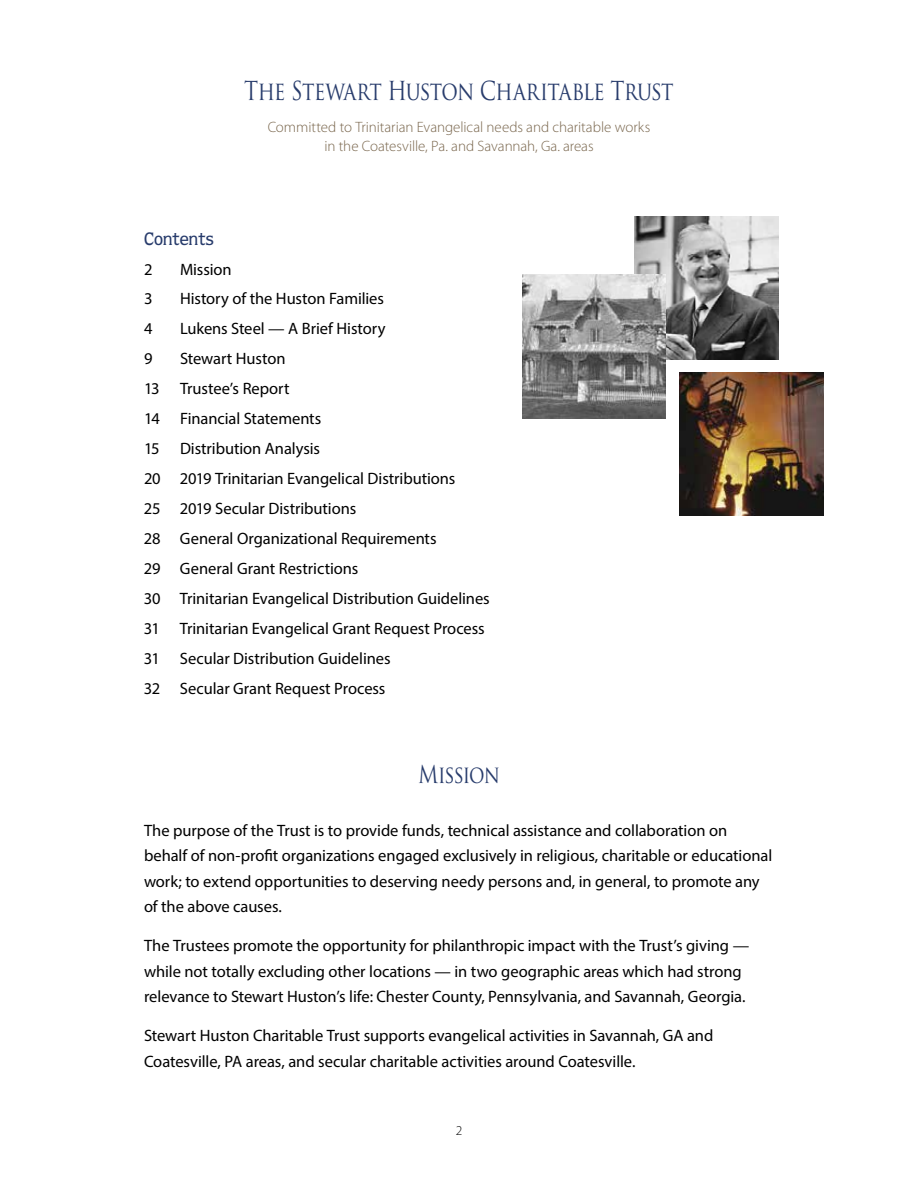
<style>
.page{position:relative;width:918px;height:1188px;background:#fff}
.page>*{position:absolute;margin:0;border:0;box-sizing:border-box;transform-origin:0 0}
.t1{font:25.5px "Trajan Pro";letter-spacing:-.035em;color:#283c6c;scale:.8 1}
.t2{font:24px "Trajan Pro";letter-spacing:-.045em;color:#283c6c;scale:.8 1}
.t3{font:500 18px "Quorum";letter-spacing:-.005em;color:#283c6c}
.t4{font:16.5px/30px "Myriad Pro";letter-spacing:-.005em;color:#000}
.t5{font:300 15px/19.5px "Myriad Pro";letter-spacing:-.005em;color:#79664d;text-align:center}
.t6{font:300 13.5px "Myriad Pro";color:#000}
</style>
<div class="page">
<img style="left:634px;top:216px;width:144px;height:144px">
<img style="left:522px;top:274px;width:144px;height:144px">
<img style="left:680px;top:372px;width:144px;height:144px">
<h1 class="t1" style="left:244px;top:75px;width:538px">The Stewart Huston Charitable Trust</h1>
<p class="t5" style="left:268px;top:117px;width:384px">Committed to Trinitarian Evangelical needs and charitable works in the Coatesville, Pa. and Savannah, Ga. areas</p>
<p class="t3" style="left:144px;top:228px;width:71px">Contents</p>
<p class="t4" style="left:144px;top:254px;width:10px">2</p>
<p class="t4" style="left:180px;top:254px;width:53px">Mission</p>
<p class="t4" style="left:144px;top:284px;width:10px">3</p>
<p class="t4" style="left:180px;top:284px;width:206px">History of the Huston Families</p>
<p class="t4" style="left:144px;top:314px;width:10px">4</p>
<p class="t4" style="left:180px;top:314px;width:207px">Lukens Steel — A Brief History</p>
<p class="t4" style="left:144px;top:344px;width:10px">9</p>
<p class="t4" style="left:144px;top:344px;width:347px;text-indent:36px">Stewart Huston<br>13 Trustee’s Report<br>14 Financial Statements<br>15 Distribution Analysis<br>20 2019 Trinitarian Evangelical Distributions<br>25 2019 Secular Distributions<br>28 General Organizational Requirements<br>29 General Grant Restrictions<br>30 Trinitarian Evangelical Distribution Guidelines 31 Trinitarian Evangelical Grant Request Process 31 Secular Distribution Guidelines<br>32 Secular Grant Request Process</p>
<h2 class="t2" style="left:418px;top:759px;width:104px">Mission</h2>
<p class="t4" style="left:144px;top:817px;width:630px;line-height:25.5px">The purpose of the Trust is to provide funds, technical assistance and collaboration on behalf of non-profit organizations engaged exclusively in religious, charitable or educational work; to extend opportunities to deserving needy persons and, in general, to promote any of the above causes.</p>
<p class="t4" style="left:144px;top:933px;width:607px;line-height:25.5px">The Trustees promote the opportunity for philanthropic impact with the Trust’s giving — while not totally excluding other locations — in two geographic areas which had strong relevance to Stewart Huston’s life: Chester County, Pennsylvania, and Savannah, Georgia.</p>
<p class="t4" style="left:144px;top:1023px;width:571px;line-height:25.5px">Stewart Huston Charitable Trust supports evangelical activities in Savannah, GA and<br>Coatesville, PA areas, and secular charitable activities around Coatesville.</p>
<p class="t6" style="left:456px;top:1123px;width:8px">2</p>
</div>
